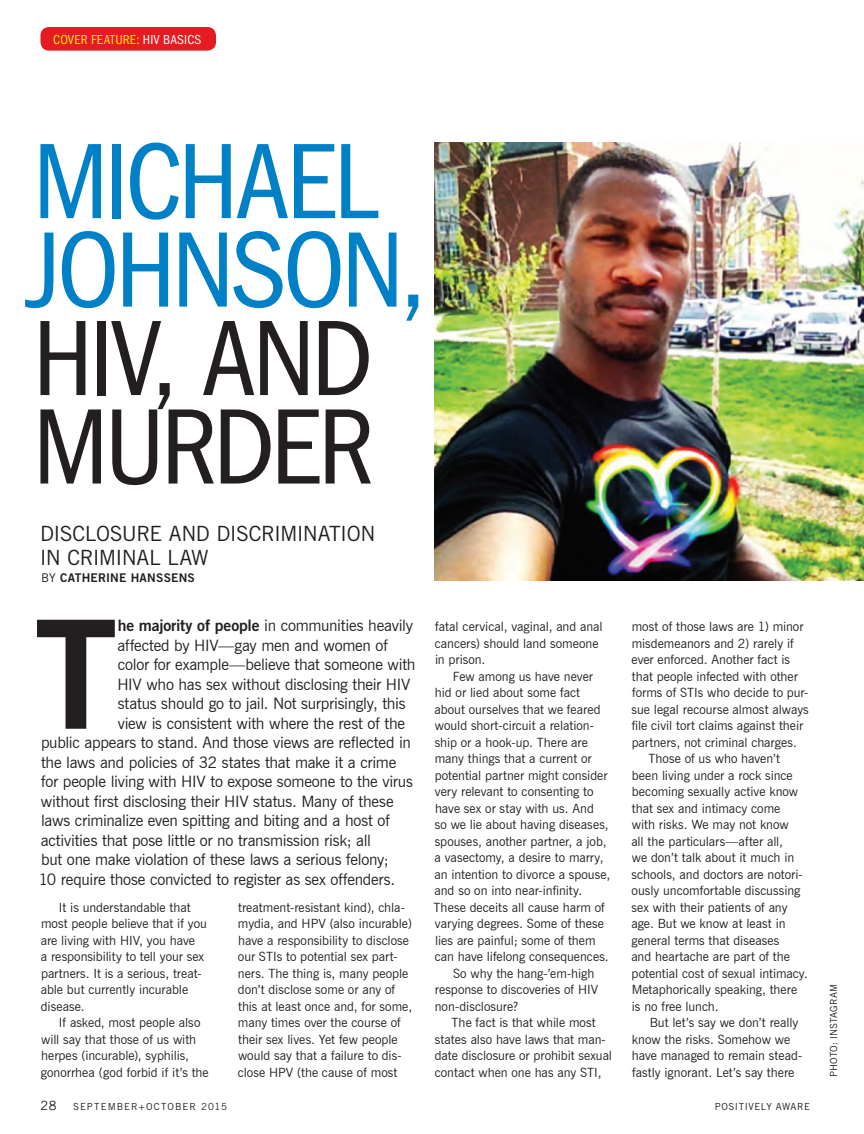
<style>
.page{position:relative;width:864px;height:1134px;background:#fff}
.page>*{position:absolute;margin:0;border:0;box-sizing:border-box;transform-origin:0 0}
.t1{font:150.75px "Trade Gothic Bold Two";color:#231f20}
.t2{font:condensed 111px/88.5px "Franklin Gothic";color:#0080c7}
.t3{font:condensed 111px/88.5px "Franklin Gothic";letter-spacing:-.035em;color:#231f20}
.t4{font:21px/24px "Trade Gothic";letter-spacing:-.02em;color:#231f20}
.t5{font:15.75px "News Gothic BT";letter-spacing:-.015em;color:#231f20}
.t6{font:condensed 13.5px "Franklin Gothic";letter-spacing:.01em;color:#fff101}
.t7{font:12.75px/16.5px "News Gothic BT";color:#231f20}
.t8{font:12.75px "Trade Gothic";color:#231f20}
.t9{font:12px "Trade Gothic Bold Two";letter-spacing:.015em;color:#231f20}
.t10{font:9.75px "Trade Gothic";letter-spacing:.105em;color:#231f20}
.t11{font:9.75px "Trade Gothic";letter-spacing:.06em;color:#231f20}
.t12{font:9.75px "Trade Gothic";letter-spacing:.01em;color:#231f20}
.s1{color:#fff}
.s2{font-family:"Trade Gothic"}
.s3{font-family:"Trade Gothic Bold Two"}
</style>
<div class="page">
<img style="left:434px;top:143px;width:430px;height:437px">
<div style="left:40px;top:27px;width:176px;height:24px;background:#e51b21;border-radius:9px"></div>
<p class="t6" style="left:53px;top:32px;width:150px">COVER FEATURE: <span class="s1">HIV BASICS</span></p>
<h2 class="t2" style="left:27px;top:138px;width:351px">MICHAEL<br>JOHNSON</h2>
<h2 class="t3" style="left:33px;top:315px;width:225px">HIV, AND<br>MURD</h2>
<h2 class="t3" style="left:271px;top:404px;width:77px">ER</h2>
<h2 class="t2" style="left:399px;top:227px;width:28px">,</h2>
<h3 class="t4" style="left:40px;top:521px;width:337px">DISCLOSURE AND DISCRI MI NATI ON<br>I N CRI MI NAL LAW</h3>
<p class="t9" style="left:41px;top:570px;width:119px"><span class="s2">BY</span> CATHER INE HANSSE</p>
<p class="t9" style="left:179px;top:570px;width:16px">NS</p>
<h1 class="t1" style="left:34px;top:581px;width:85px">T</h1>
<p class="t5" style="left:118px;top:616px;width:297px"><span class="s3">HE MAJORITY OF PEOPLE</span> in communities heavily</p>
<p class="t5" style="left:117px;top:636px;width:272px">affected by HIV—gay men and women of</p>
<p class="t5" style="left:118px;top:655px;width:299px">color for example—believe that someone with</p>
<p class="t5" style="left:117px;top:675px;width:295px">HIV who has sex without disclosing their HIV</p>
<p class="t5" style="left:118px;top:694px;width:289px">status should go to jail. Not surprisingly, this</p>
<p class="t5" style="left:118px;top:714px;width:289px">view is consistent with where the rest of the</p>
<p class="t5" style="left:41px;top:733px;width:371px">public appears to stand. And those views are reflected in</p>
<p class="t5" style="left:41px;top:753px;width:357px">the laws and policies of 32 states that make it a crime</p>
<p class="t5" style="left:41px;top:772px;width:373px">for people living with HIV to expose someone to the virus</p>
<p class="t5" style="left:41px;top:792px;width:354px">without first disclosing their HIV status. Many of these</p>
<p class="t5" style="left:41px;top:811px;width:350px">laws criminalize even spitting and biting and a host of</p>
<p class="t5" style="left:41px;top:831px;width:332px">activities that pose little or no transmission risk; all</p>
<p class="t5" style="left:41px;top:850px;width:349px">but one make violation of these laws a serious felony;</p>
<p class="t5" style="left:39px;top:870px;width:358px">10 require those convicted to register as sex offenders.</p>
<p class="t7" style="left:41px;top:899px;width:168px;text-indent:18px">It is understandable that most people believe that if you are living with HIV, you have<br>a responsibility to tell your sex partners. It is a serious, treat&shy;able but currently incurable disease.</p>
<p class="t7" style="left:41px;top:1015px;width:169px;text-indent:18px">If asked, most people also will say that those of us with herpes (incurable), syphilis, gonorrhea (god forbid if it’s the</p>
<p class="t7" style="left:238px;top:899px;width:176px">treatment-resistant kind), chla&shy;mydia, and HPV (also incurable) have a responsibility to disclose our STIs to potential sex part&shy;ners. The thing is, many people don’t disclose some or any of this at least once and, for some, many times over the course of their sex lives. Yet few people would say that a failure to dis&shy;close HPV (the cause of most</p>
<p class="t7" style="left:435px;top:619px;width:169px">fatal cervical, vaginal, and anal cancers) should land someone in prison.</p>
<p class="t7" style="left:453px;top:668px;width:142px">Few among us have never</p>
<p class="t7" style="left:435px;top:685px;width:147px">hid or lied about some fact</p>
<p class="t7" style="left:434px;top:701px;width:168px">about ourselves that we feared</p>
<p class="t7" style="left:435px;top:718px;width:161px">would short-circuit a relation-</p>
<p class="t7" style="left:435px;top:734px;width:155px">ship or a hook-up. There are</p>
<p class="t7" style="left:435px;top:751px;width:158px">many things that a current or</p>
<p class="t7" style="left:435px;top:767px;width:174px">potential partner might consider</p>
<p class="t7" style="left:435px;top:784px;width:160px">very relevant to consenting to</p>
<p class="t7" style="left:435px;top:800px;width:160px">have sex or stay with us. And</p>
<p class="t7" style="left:435px;top:817px;width:175px">so we lie about having diseases,</p>
<p class="t7" style="left:435px;top:833px;width:173px">spouses, another partner, a job,</p>
<p class="t7" style="left:434px;top:850px;width:171px">a vasectomy, a desire to marry,</p>
<p class="t7" style="left:434px;top:866px;width:177px">an intention to divorce a spouse,</p>
<p class="t7" style="left:434px;top:883px;width:149px">and so on into near-infinity.</p>
<p class="t7" style="left:434px;top:899px;width:173px">These deceits all cause harm of</p>
<p class="t7" style="left:435px;top:916px;width:171px">varying degrees. Some of these</p>
<p class="t7" style="left:435px;top:932px;width:162px">lies are painful; some of them</p>
<p class="t7" style="left:435px;top:949px;width:176px">can have lifelong consequences.</p>
<p class="t7" style="left:453px;top:965px;width:143px">So why the hang-’em-high</p>
<p class="t7" style="left:435px;top:982px;width:165px">response to discoveries of HIV</p>
<p class="t7" style="left:435px;top:998px;width:85px">non-disclosure?</p>
<p class="t7" style="left:452px;top:1015px;width:146px">The fact is that while most</p>
<p class="t7" style="left:435px;top:1031px;width:173px">states also have laws that man-</p>
<p class="t7" style="left:435px;top:1048px;width:179px">date disclosure or prohibit sexual</p>
<p class="t7" style="left:435px;top:1064px;width:168px">contact when one has any STI,</p>
<p class="t7" style="left:632px;top:619px;width:173px">most of those laws are 1) minor</p>
<p class="t7" style="left:632px;top:635px;width:164px">misdemeanors and 2) rarely if</p>
<p class="t7" style="left:632px;top:652px;width:160px">ever enforced. Another fact is</p>
<p class="t7" style="left:632px;top:668px;width:167px">that people infected with other</p>
<p class="t7" style="left:632px;top:685px;width:178px">forms of STIs who decide to pur-</p>
<p class="t7" style="left:632px;top:701px;width:179px">sue legal recourse almost always</p>
<p class="t7" style="left:632px;top:718px;width:173px">file civil tort claims against their</p>
<p class="t7" style="left:632px;top:734px;width:167px">partners, not criminal charges.</p>
<p class="t7" style="left:648px;top:751px;width:133px">Those of us who haven’t</p>
<p class="t7" style="left:632px;top:767px;width:162px">been living under a rock since</p>
<p class="t7" style="left:632px;top:784px;width:168px">becoming sexually active know</p>
<p class="t7" style="left:632px;top:800px;width:150px">that sex and intimacy come</p>
<p class="t7" style="left:632px;top:817px;width:159px">with risks. We may not know</p>
<p class="t7" style="left:631px;top:833px;width:153px">all the particulars—after all,</p>
<p class="t7" style="left:632px;top:850px;width:164px">we don’t talk about it much in</p>
<p class="t7" style="left:632px;top:866px;width:173px">schools, and doctors are notori-</p>
<p class="t7" style="left:632px;top:883px;width:170px">ously uncomfortable discussing</p>
<p class="t7" style="left:632px;top:899px;width:157px">sex with their patients of any</p>
<p class="t7" style="left:631px;top:916px;width:156px">age. But we know at least in</p>
<p class="t7" style="left:632px;top:932px;width:149px">general terms that diseases</p>
<p class="t7" style="left:631px;top:949px;width:160px">and heartache are part of the</p>
<p class="t7" style="left:632px;top:965px;width:178px">potential cost of sexual intimacy.</p>
<p class="t7" style="left:632px;top:982px;width:167px">Metaphorically speaking, there</p>
<p class="t7" style="left:632px;top:998px;width:88px">is no free lunch.</p>
<p class="t7" style="left:650px;top:1015px;width:150px">But let’s say we don’t really</p>
<p class="t7" style="left:632px;top:1031px;width:160px">know the risks. Somehow we</p>
<p class="t7" style="left:632px;top:1048px;width:172px">have managed to remain stead-</p>
<p class="t7" style="left:632px;top:1064px;width:164px">fastly ignorant. Let’s say there</p>
<p class="t8" style="left:40px;top:1098px;width:18px">28</p>
<p class="t10" style="left:73px;top:1101px;width:156px">SEPT EMBER+OCT OBER 2015</p>
<p class="t11" style="left:715px;top:1101px;width:45px">POS ITIVELY</p>
<p class="t11" style="left:776px;top:1101px;width:8px">AWARE</p>
<p class="t12" style="left:828px;top:1077px;width:94px;rotate:-90deg">PHOTO: INSTAGRAM</p>
</div>
